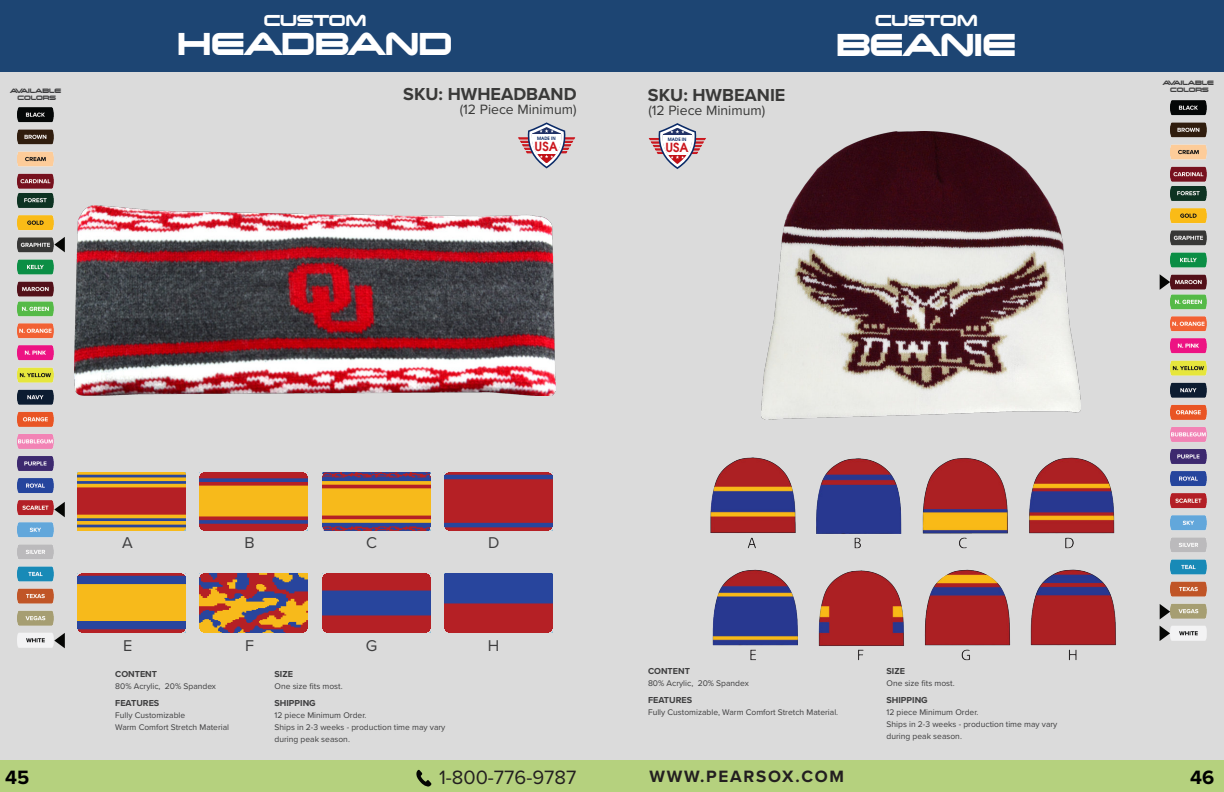
<style>
.page{position:relative;width:1224px;height:792px;background:#d8d8d8}
.page>*{position:absolute;margin:0;border:0;box-sizing:border-box;transform-origin:0 0}
.t1{font:700 40px "Changeling Neo";color:#fff}
.t2{font:20px "Proxima Nova";color:#231f20}
.t3{font:700 20px "Changeling Neo";color:#fff}
.t4{font:700 20px "Proxima Nova";color:#000}
.t5{font:700 18px "Proxima Nova";color:#393938}
.t6{font:700 17px "Proxima Nova";letter-spacing:.1em;color:#231f20}
.t7{font:16.2px "Proxima Nova";color:#3e3e3f}
.t8{font:14px "Proxima Nova";color:#393938}
.t9{font:600 12.6px "Gardenzi";color:#cb171e}
.t10{font:700 9px "Proxima Nova";color:#3e3e3f}
.t11{font:8.5px/12px "Proxima Nova";color:#3e3e3f}
.t12{font:700 8px/7px "Changeling Neo";color:#3e3e3f;text-align:center}
.t13{font:600 4.6px "Gardenzi";color:#0a2a67}
</style>
<div class="page">
<div style="left:0;top:760px;width:1224px;height:32px;background:#b5d17e"></div>
<svg style="left:416px;top:770px;width:16px;height:17px"></svg>
<div style="left:0;top:0;width:1224px;height:72px;background:#1d4573"></div>
<img style="left:77px;top:574px;width:108px;height:58px">
<img style="left:445px;top:574px;width:108px;height:58px">
<img style="left:322px;top:574px;width:108px;height:58px">
<img style="left:200px;top:574px;width:108px;height:58px">
<img style="left:445px;top:472px;width:108px;height:59px">
<img style="left:322px;top:472px;width:108px;height:59px">
<img style="left:200px;top:472px;width:108px;height:59px">
<img style="left:77px;top:472px;width:108px;height:59px">
<img style="left:710px;top:457px;width:406px;height:204px">
<svg style="left:649px;top:123px;width:57px;height:46px"></svg>
<svg style="left:518px;top:122px;width:58px;height:47px"></svg>
<img style="left:18px;top:108px;width:36px;height:540px">
<img style="left:1170px;top:100px;width:37px;height:541px">
<svg style="left:54px;top:502px;width:11px;height:15px"></svg>
<svg style="left:54px;top:237px;width:11px;height:15px"></svg>
<svg style="left:54px;top:633px;width:11px;height:15px"></svg>
<svg style="left:1160px;top:604px;width:10px;height:15px"></svg>
<svg style="left:1160px;top:274px;width:10px;height:16px"></svg>
<svg style="left:1160px;top:626px;width:10px;height:15px"></svg>
<img style="left:75px;top:205px;width:480px;height:191px">
<img style="left:762px;top:132px;width:319px;height:288px">
<p class="t12" style="left:10px;top:87px;width:53px">AVAILABLE<br>COLORS</p>
<h2 class="t3" style="left:264px;top:7px;width:104px">CUSTOM</h2>
<h2 class="t3" style="left:875px;top:7px;width:104px">CUSTOM</h2>
<h1 class="t1" style="left:177px;top:17px;width:277px">HEADBAND</h1>
<h1 class="t1" style="left:836px;top:18px;width:181px">BEANIE</h1>
<h3 class="t5" style="left:403px;top:81px;width:175px">SKU: HWHEADBAND</h3>
<h3 class="t8" style="left:460px;top:99px;width:118px">(12 Piece Minimum)</h3>
<p class="t13" style="left:537px;top:135px;width:20px">MADE IN</p>
<h3 class="t9" style="left:535px;top:139px;width:25px">USA</h3>
<h3 class="t5" style="left:648px;top:81px;width:139px">SKU: HWBEANIE</h3>
<h3 class="t8" style="left:648px;top:100px;width:118px">(12 Piece Minimum)</h3>
<p class="t13" style="left:668px;top:136px;width:20px">MADE IN</p>
<h3 class="t9" style="left:665px;top:139px;width:25px">USA</h3>
<p class="t12" style="left:1163px;top:79px;width:53px">AVAILABLE<br>COLORS</p>
<h3 class="t7" style="left:122px;top:531px;width:12px">A</h3>
<h3 class="t7" style="left:245px;top:531px;width:12px">B</h3>
<h3 class="t7" style="left:366px;top:531px;width:12px">C</h3>
<h3 class="t7" style="left:488px;top:531px;width:13px">D</h3>
<h3 class="t7" style="left:123px;top:634px;width:11px">E</h3>
<h3 class="t7" style="left:245px;top:634px;width:10px">F</h3>
<h3 class="t7" style="left:366px;top:634px;width:13px">G</h3>
<h3 class="t7" style="left:488px;top:634px;width:13px">H</h3>
<p class="t10" style="left:115px;top:667px;width:43px">CONTENT</p>
<p class="t10" style="left:275px;top:667px;width:20px">SIZE</p>
<p class="t10" style="left:275px;top:696px;width:43px">SHIPPING</p>
<p class="t11" style="left:115px;top:680px;width:102px">80% Acrylic, 20% Spandex</p>
<p class="t11" style="left:275px;top:680px;width:70px">One size fits most.</p>
<p class="t11" style="left:275px;top:709px;width:172px">12 piece Minimum Order.<br>Ships in 2-3 weeks - production time may vary during peak season.</p>
<p class="t10" style="left:115px;top:696px;width:46px">FEATURES</p>
<p class="t11" style="left:115px;top:709px;width:116px">Fully Customizable<br>Warm Comfort Stretch Material</p>
<p class="t10" style="left:648px;top:664px;width:43px">CONTENT</p>
<p class="t10" style="left:887px;top:664px;width:20px">SIZE</p>
<p class="t10" style="left:887px;top:693px;width:43px">SHIPPING</p>
<p class="t11" style="left:648px;top:677px;width:102px">80% Acrylic, 20% Spandex</p>
<p class="t11" style="left:887px;top:677px;width:70px">One size fits most.</p>
<p class="t11" style="left:887px;top:706px;width:172px">12 piece Minimum Order.<br>Ships in 2-3 weeks - production time may vary during peak season.</p>
<p class="t10" style="left:648px;top:693px;width:46px">FEATURES</p>
<p class="t11" style="left:648px;top:706px;width:192px">Fully Customizable, Warm Comfort Stretch Material.</p>
<h2 class="t4" style="left:5px;top:763px;width:26px">45</h2>
<h2 class="t2" style="left:439px;top:763px;width:139px">1-800-776-9787</h2>
<h3 class="t6" style="left:649px;top:764px;width:196px">WWW.PEARSOX.COM</h3>
<h2 class="t4" style="left:1190px;top:763px;width:26px">46</h2>
</div>
